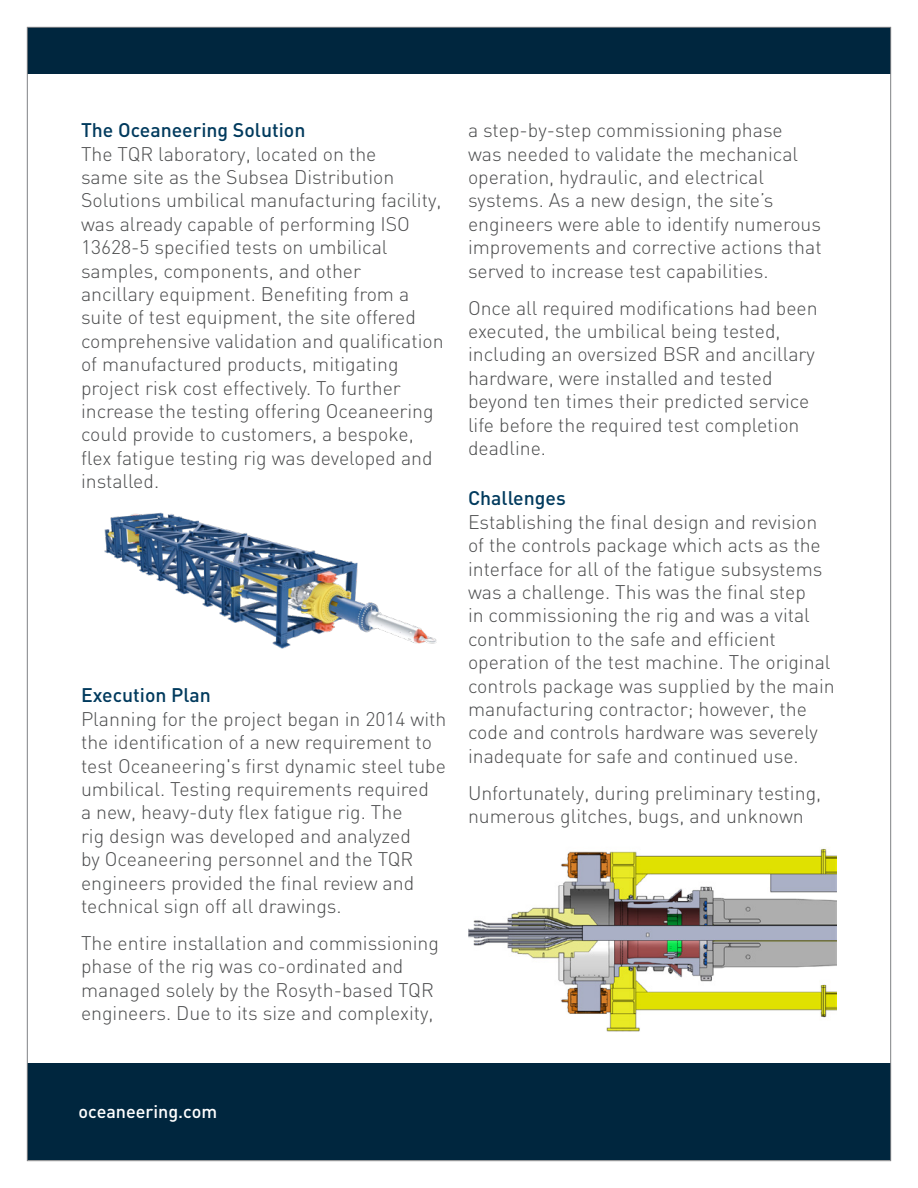
<style>
.page{position:relative;width:918px;height:1188px;background:#fff}
.page>*{position:absolute;margin:0;border:0;box-sizing:border-box;transform-origin:0 0}
.Ingress{font:300 19.5px/23.4px "DIN";color:#4b4c4d}
.Ingress_features_tec{font:500 19.5px "DIN";color:#003a5d}
.t1{font:500 18px "DIN";color:#fff}
</style>
<div class="page">
<div style="left:27px;top:28px;width:864px;height:46px;background:#00263e"></div>
<div style="left:27px;top:1064px;width:864px;height:96px;background:#00263e"></div>
<img style="left:468px;top:848px;width:369px;height:184px">
<img style="left:104px;top:512px;width:333px;height:137px">
<p class="Ingress_features_tec" style="left:81px;top:117px;width:226px">The Oceaneering Solution</p>
<p class="Ingress" style="left:81px;top:141px;width:364px">The TQR laboratory, located on the<br>same site as the Subsea Distribution Solutions umbilical manufacturing facility, was already capable of performing ISO 13628-5 specified tests on umbilical samples, components, and other<br>ancillary equipment. Benefiting from a suite of test equipment, the site offered comprehensive validation and qualification of manufactured products, mitigating project risk cost effectively. To further increase the testing offering Oceaneering could provide to customers, a bespoke, flex fatigue testing rig was developed and installed.</p>
<p class="Ingress_features_tec" style="left:81px;top:683px;width:132px">Execution Plan</p>
<p class="Ingress" style="left:81px;top:707px;width:367px">Planning for the project began in 2014 with the identification of a new requirement to test Oceaneering's first dynamic steel tube umbilical. Testing requirements required<br>a new, heavy-duty flex fatigue rig. The<br>rig design was developed and analyzed<br>by Oceaneering personnel and the TQR engineers provided the final review and technical sign off all drawings.</p>
<p class="Ingress" style="left:81px;top:931px;width:360px">The entire installation and commissioning phase of the rig was co-ordinated and managed solely by the Rosyth-based TQR engineers. Due to its size and complexity,</p>
<p class="Ingress" style="left:468px;top:118px;width:355px">a step-by-step commissioning phase<br>was needed to validate the mechanical operation, hydraulic, and electrical systems. As a new design, the site’s engineers were able to identify numerous improvements and corrective actions that served to increase test capabilities.</p>
<p class="Ingress" style="left:468px;top:295px;width:351px">Once all required modifications had been executed, the umbilical being tested, including an oversized BSR and ancillary hardware, were installed and tested beyond ten times their predicted service life before the required test completion deadline.</p>
<p class="Ingress_features_tec" style="left:468px;top:486px;width:99px">Challenges</p>
<p class="Ingress" style="left:468px;top:510px;width:368px">Establishing the final design and revision of the controls package which acts as the interface for all of the fatigue subsystems was a challenge. This was the final step<br>in commissioning the rig and was a vital contribution to the safe and efficient operation of the test machine. The original controls package was supplied by the main manufacturing contractor; however, the code and controls hardware was severely inadequate for safe and continued use.</p>
<p class="Ingress" style="left:468px;top:780px;width:355px">Unfortunately, during preliminary testing, numerous glitches, bugs, and unknown</p>
<p class="t1" style="left:79px;top:1100px;width:140px">oceaneering.com</p>
</div>
